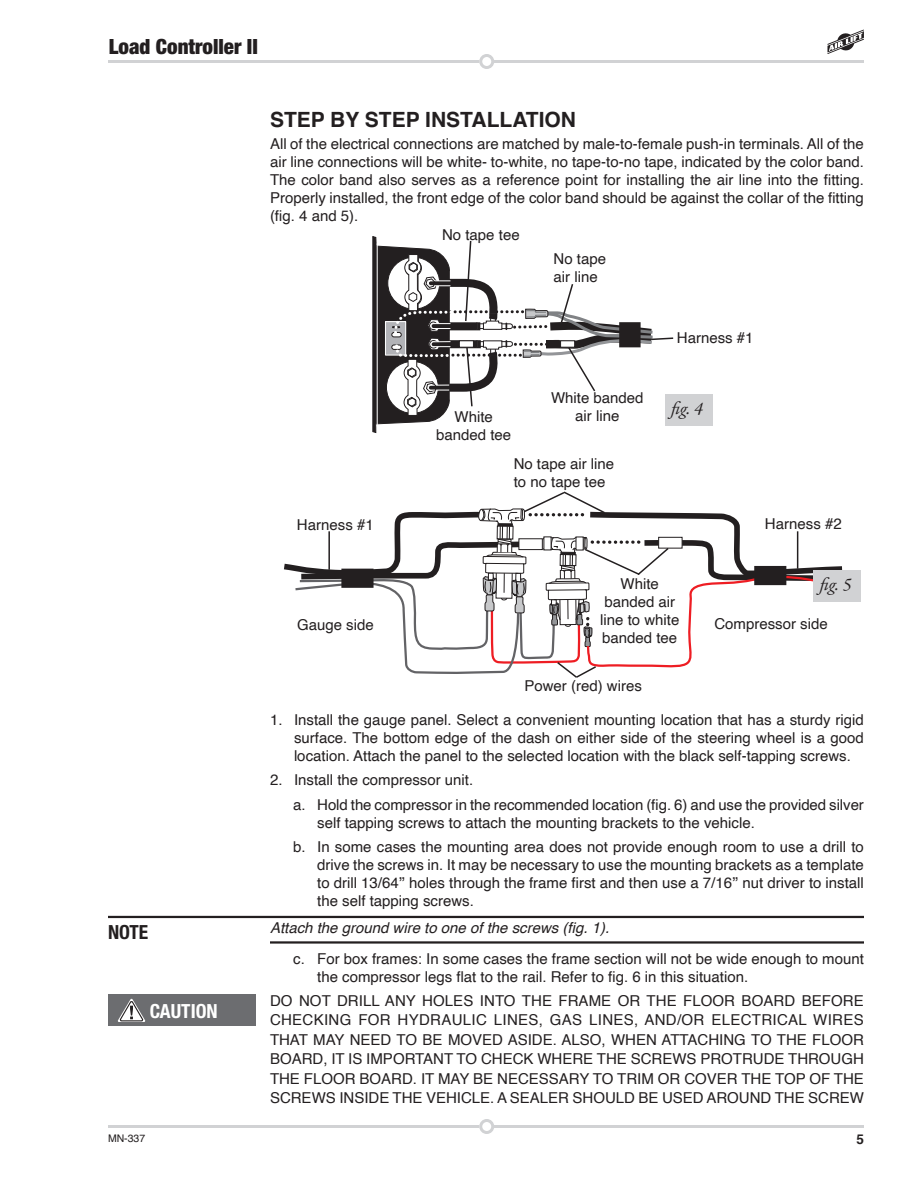
<style>
.page{position:relative;width:918px;height:1188px;background:#fff}
.page>*{position:absolute;margin:0;border:0;box-sizing:border-box;transform-origin:0 0}
.section_subhead{font:700 21px "Helvetica";color:#231f20}
.t1{font:900 condensed 21px "Helvetica Neue";color:#231f20}
.Section_Header{font:700 condensed 19.5px "Helvetica Neue";color:#fff}
.Section_Header-2{font:700 condensed 19.5px "Helvetica Neue";color:#231f20}
.t2{font:italic 18px "Garamond Premr Pro";color:#231f20}
.Body_text{font:15px/18px "Helvetica";color:#231f20;text-align:center}
.hanging_indent_level{font:15px/18px "Helvetica";color:#231f20}
.danger_text{font:15px/19.5px "Helvetica";color:#231f20;text-align:justify}
.Hanging_indent{font:15px/18px "Helvetica";color:#231f20;text-align:justify}
.note_text{font:italic 15px "Helvetica";color:#231f20}
.t3{font:700 13.5px "Helvetica";color:#231f20}
.t4{font:10.5px "Helvetica";color:#231f20}
.s1{font-family:"Helvetica Neue"}
</style>
<div class="page">
<hr style="left:493px;top:1125px;width:371px;height:3px;background:#d1d2d4">
<div style="left:479px;top:1119px;width:15px;height:15px;border:3px solid #d1d2d4;border-radius:50%"></div>
<hr style="left:108px;top:1125px;width:371px;height:3px;background:#d1d2d4">
<hr style="left:493px;top:60px;width:371px;height:3px;background:#d1d2d4">
<div style="left:479px;top:54px;width:15px;height:15px;border:3px solid #d1d2d4;border-radius:50%"></div>
<hr style="left:108px;top:60px;width:371px;height:3px;background:#d1d2d4">
<svg style="left:827px;top:29px;width:37px;height:25px"></svg>
<div style="left:813px;top:570px;width:48px;height:31px;background:#d1d2d4"></div>
<svg style="left:284px;top:491px;width:566px;height:187px"></svg>
<hr style="left:797px;top:531px;width:1px;height:38px;background:#231f20">
<hr style="left:328px;top:531px;width:2px;height:39px;background:#231f20">
<div style="left:665px;top:395px;width:47px;height:31px;background:#d1d2d4"></div>
<svg style="left:373px;top:236px;width:302px;height:197px"></svg>
<hr style="left:108px;top:916px;width:756px;height:2px;background:#231f20">
<hr style="left:270px;top:941px;width:594px;height:3px;background:#231f20">
<div style="left:108px;top:995px;width:148px;height:31px;background:#6c6d70"></div>
<svg style="left:117px;top:998px;width:29px;height:24px"></svg>
<h1 class="t1" style="left:109px;top:34px;width:151px">Load Controller II</h1>
<p class="Section_Header-2" style="left:108px;top:920px;width:42px">NOTE</p>
<p class="Section_Header" style="left:150px;top:999px;width:69px">CAUTION</p>
<p class="section_subhead" style="left:270px;top:103px;width:308px">STEP BY STEP INSTALLATION</p>
<p class="Body_text" style="left:270px;top:136px;width:596px;text-align:justify">All of the electrical connections are matched by male-to-female push-in terminals. All of the air line connections will be white- to-white, no tape-to-no tape, indicated by the color band.<br>The color band also serves as a reference point for installing the air line into the fitting.<br>Properly installed, the front edge of the color band should be against the collar of the fitting (fig. 4 and 5).</p>
<p class="Body_text" style="left:442px;top:226px;width:79px">No tape tee</p>
<p class="Body_text" style="left:554px;top:251px;width:54px;text-align:left">No tape air line</p>
<p class="Body_text" style="left:436px;top:408px;width:77px">White banded tee</p>
<p class="Body_text" style="left:551px;top:389px;width:94px">White banded air line</p>
<p class="Body_text" style="left:514px;top:455px;width:102px;text-align:left">No tape air line to no tape tee</p>
<p class="Body_text" style="left:677px;top:329px;width:78px">Harness #1</p>
<p class="t2" style="left:672px;top:397px;width:33px">fig. 4</p>
<p class="Body_text" style="left:297px;top:516px;width:78px">Harness #1</p>
<p class="Body_text" style="left:765px;top:516px;width:78px">Harness #2</p>
<p class="t2" style="left:820px;top:573px;width:33px">fig. 5</p>
<p class="Body_text" style="left:600px;top:576px;width:81px">White banded air line to white banded tee</p>
<p class="Body_text" style="left:297px;top:616px;width:78px">Gauge side</p>
<p class="Body_text" style="left:714px;top:615px;width:115px">Compressor side</p>
<p class="Body_text" style="left:524px;top:677px;width:119px">Power (red) wires</p>
<p class="Hanging_indent" style="left:294px;top:711px;width:572px;text-indent:-24px">1. Install the gauge panel. Select a convenient mounting location that has a sturdy rigid surface. The bottom edge of the dash on either side of the steering wheel is a good location. Attach the panel to the selected location with the black self-tapping screws.</p>
<p class="Hanging_indent" style="left:270px;top:771px;width:205px">2. Install the compressor unit.</p>
<p class="hanging_indent_level" style="left:317px;top:796px;width:548px;text-indent:-24px">a. Hold the compressor in the recommended location (fig. 6) and use the provided silver self tapping screws to attach the mounting brackets to the vehicle.</p>
<p class="hanging_indent_level" style="left:317px;top:838px;width:548px;text-align:justify;text-indent:-24px">b. In some cases the mounting area does not provide enough room to use a drill to drive the screws in. It may be necessary to use the mounting brackets as a template to drill 13/64<span class="s1">”</span> holes through the frame first and then use a 7/16<span class="s1">”</span> nut driver to install the self tapping screws.</p>
<p class="note_text" style="left:270px;top:916px;width:341px">Attach the ground wire to one of the screws (fig. 1).</p>
<p class="hanging_indent_level" style="left:317px;top:950px;width:548px;text-indent:-24px">c. For box frames: In some cases the frame section will not be wide enough to mount the compressor legs flat to the rail. Refer to fig. 6 in this situation.</p>
<p class="danger_text" style="left:270px;top:991px;width:596px">DO NOT DRILL ANY HOLES INTO THE FRAME OR THE FLOOR BOARD BEFORE CHECKING FOR HYDRAULIC LINES, GAS LINES, AND/OR ELECTRICAL WIRES THAT MAY NEED TO BE MOVED ASIDE. ALSO, WHEN ATTACHING TO THE FLOOR BOARD, IT IS IMPORTANT TO CHECK WHERE THE SCREWS PROTRUDE THROUGH THE FLOOR BOARD. IT MAY BE NECESSARY TO TRIM OR COVER THE TOP OF THE SCREWS INSIDE THE VEHICLE. A SEALER SHOULD BE USED AROUND THE SCREW</p>
<p class="t4" style="left:108px;top:1130px;width:39px">MN-337</p>
<p class="t3" style="left:856px;top:1128px;width:9px">5</p>
</div>
